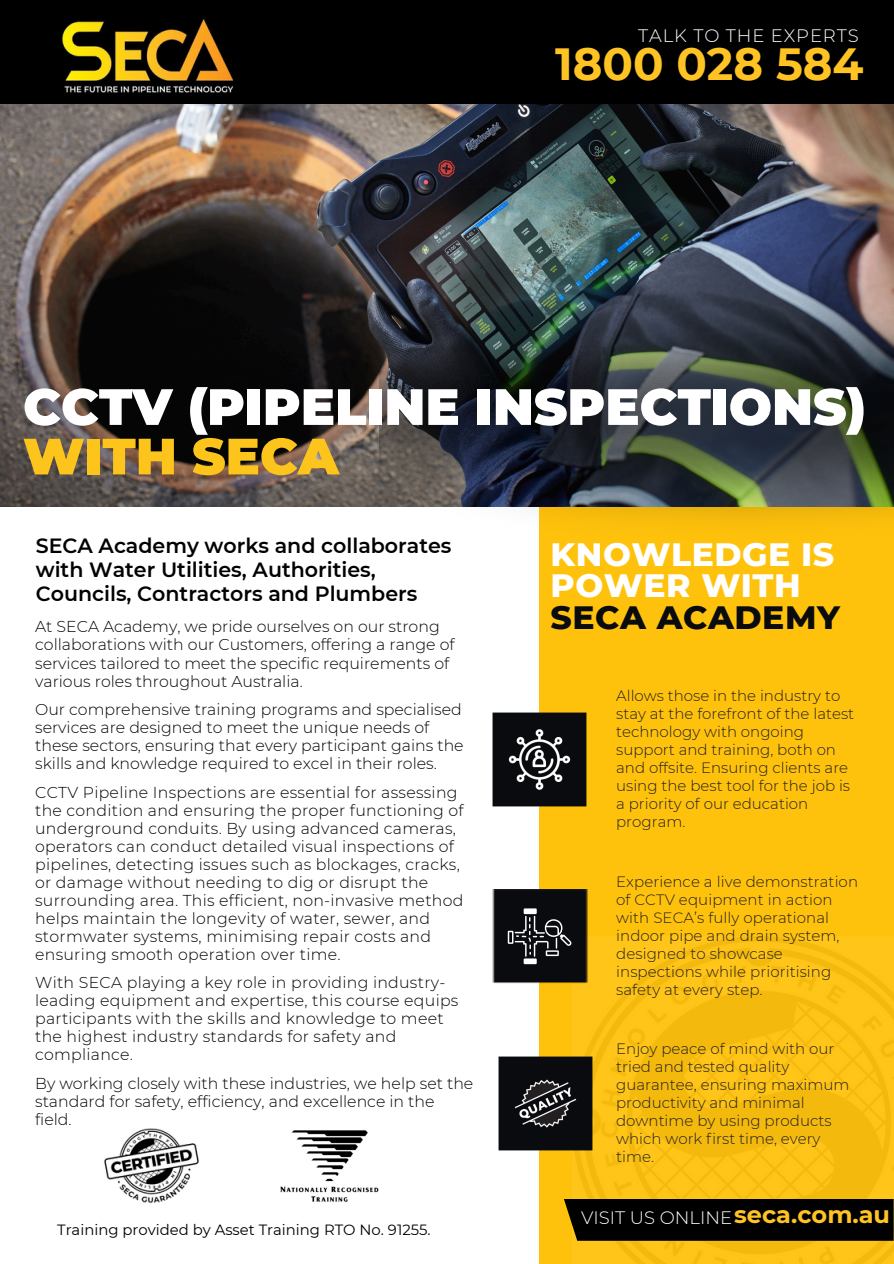
<style>
.page{position:relative;width:894px;height:1264px;background:#fff}
.page>*{position:absolute;margin:0;border:0;box-sizing:border-box;transform-origin:0 0}
.t1{font:900 51px/49.5px "Montserrat";color:#fff}
.t2{font:700 45px "Montserrat";color:#ffc424}
.t3{font:800 33px/31.5px "Montserrat";letter-spacing:.015em;color:#fff}
.t4{font:700 24px "Montserrat";color:#ffc424}
.t5{font:600 20.55px/24.5px "Montserrat";color:#020201}
.t6{font:300 18px "Montserrat";letter-spacing:.05em;color:#fff}
.t7{font:300 18px "Montserrat";color:#fff}
.t8{font:300 15.75px/18px "Montserrat";letter-spacing:.015em;color:#000}
.t9{font:300 15.75px/18px "Montserrat";color:#020201}
.t10{font:300 15px/18px "Montserrat";color:#231f20}
.t11{font:14.85px "Montserrat";color:#000}
.s1{color:#fdc51b}
.s2{color:#090b0f}
</style>
<div class="page">
<img style="left:0;top:104px;width:893px;height:403px">
<div style="left:539px;top:507px;width:354px;height:756px;background:#ffc20c"></div>
<img style="left:379px;top:288px;width:514px;height:232px">
<img style="left:572px;top:936px;width:321px;height:327px">
<img style="left:104px;top:1128px;width:95px;height:75px">
<div style="left:0;top:0;width:893px;height:104px;background:#000"></div>
<img style="left:42px;top:19px;width:214px;height:76px">
<img style="left:280px;top:1130px;width:99px;height:72px">
<img style="left:498px;top:1049px;width:101px;height:108px">
<img style="left:492px;top:712px;width:95px;height:95px">
<div style="left:564px;top:1198px;width:329px;height:42px;background:#000"></div>
<img style="left:492px;top:889px;width:96px;height:94px">
<div style="left:523px;top:908px;width:13px;height:6px;background:#fff"></div>
<div style="left:523px;top:958px;width:13px;height:6px;background:#fff"></div>
<svg style="left:507px;top:915px;width:64px;height:41px"></svg>
<p class="t6" style="left:638px;top:24px;width:222px">TALK TO THE EXPERTS</p>
<p class="t2" style="left:555px;top:36px;width:310px">1800 028 584</p>
<p class="t1" style="left:23px;top:382px;width:844px">CCTV (PIPELINE INSPECTIONS)<br><span class="s1">WITH SECA</span></p>
<p class="t5" style="left:36px;top:533px;width:417px">SECA Academy works and collaborates with Water Utilities, Authorities,<br>Councils, Contractors and Plumbers</p>
<p class="t3" style="left:550px;top:538px;width:291px">KNOWLEDGE IS<br>POWER WITH<br><span class="s2">SECA ACADEMY</span></p>
<p class="t9" style="left:35px;top:618px;width:421px">At SECA Academy, we pride ourselves on our strong collaborations with our Customers, offering a range of services tailored to meet the specific requirements of various roles throughout Australia.</p>
<p class="t9" style="left:35px;top:700px;width:430px">Our comprehensive training programs and specialised services are designed to meet the unique needs of these sectors, ensuring that every participant gains the skills and knowledge required to excel in their roles.</p>
<h4 class="t10" style="left:616px;top:687px;width:239px">Allows those in the industry to stay at the forefront of the latest technology with ongoing support and training, both on and offsite. Ensuring clients are using the best tool for the job is a priority of our education program.</h4>
<p class="t8" style="left:35px;top:783px;width:430px">CCTV Pipeline Inspections are essential for assessing the condition and ensuring the proper functioning of underground conduits. By using advanced cameras, operators can conduct detailed visual inspections of pipelines, detecting issues such as blockages, cracks, or damage without needing to dig or disrupt the surrounding area. This efficient, non-invasive method helps maintain the longevity of water, sewer, and stormwater systems, minimising repair costs and ensuring smooth operation over time.</p>
<p class="t10" style="left:616px;top:872px;width:243px">Experience a live demonstration of CCTV equipment in action with SECA’s fully operational indoor pipe and drain system, designed to showcase inspections while prioritising safety at every step.</p>
<p class="t8" style="left:35px;top:973px;width:425px">With SECA playing a key role in providing industry&shy;leading equipment and expertise, this course equips participants with the skills and knowledge to meet the highest industry standards for safety and compliance.</p>
<h5 class="t10" style="left:616px;top:1039px;width:235px">Enjoy peace of mind with our tried and tested quality guarantee, ensuring maximum productivity and minimal downtime by using products which work first time, every time.</h5>
<p class="t9" style="left:35px;top:1074px;width:439px">By working closely with these industries, we help set the standard for safety, efficiency, and excellence in the field.</p>
<p class="t11" style="left:57px;top:1220px;width:375px">Training provided by Asset Training RTO No. 91255.</p>
<p class="t7" style="left:581px;top:1206px;width:152px">VISIT US ONLINE</p>
<p class="t4" style="left:734px;top:1200px;width:157px">seca.com.au</p>
</div>
